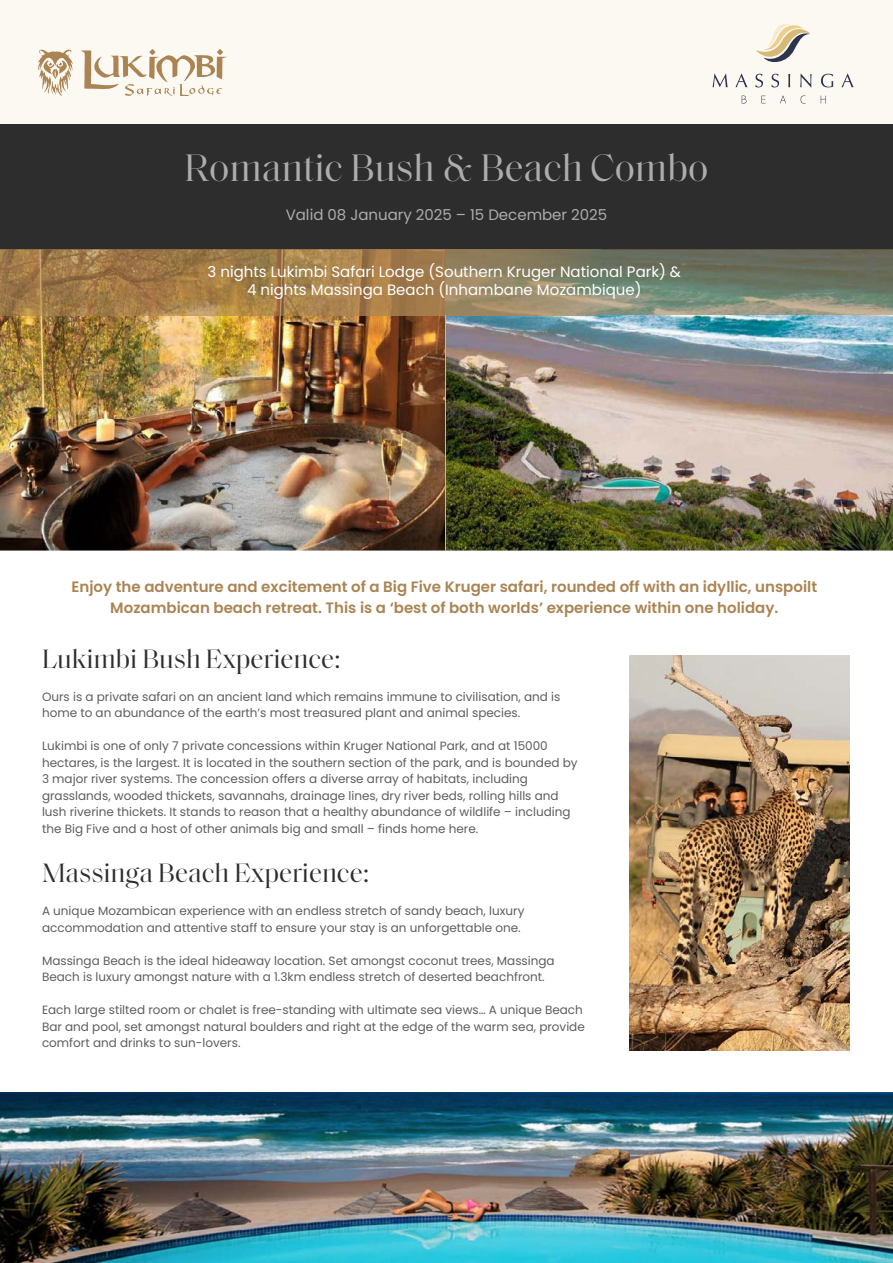
<style>
.page{position:relative;width:893px;height:1263px;background:#fff}
.page>*{position:absolute;margin:0;border:0;box-sizing:border-box;transform-origin:0 0}
.t1{font:39px "Saol Display";color:#adadad}
.t2{font:27px "Saol Display";color:#2d2d2d}
.t3{font:600 15px/21px "Poppins";color:#aa8453;text-align:center}
.t4{font:15px/18px "Poppins";color:#fff;text-align:center}
.t5{font:15px "Poppins";color:#adadad}
.t6{font:12px/16.5px "Poppins";color:#5d5d5d}
</style>
<div class="page">
<img style="left:0;top:315px;width:893px;height:235px">
<div style="left:0;top:0;width:893px;height:126px;background:#fcf8f2"></div>
<div style="left:0;top:124px;width:893px;height:126px;background:#2d2d2d"></div>
<svg style="left:38px;top:49px;width:35px;height:47px"></svg>
<svg style="left:81px;top:49px;width:145px;height:47px"></svg>
<img style="left:0;top:250px;width:893px;height:65px">
<svg style="left:0;top:249px;width:893px;height:1px"></svg>
<img style="left:292px;top:249px;width:308px;height:1px">
<svg style="left:713px;top:74px;width:15px;height:13px"></svg>
<svg style="left:735px;top:74px;width:12px;height:13px"></svg>
<svg style="left:755px;top:74px;width:8px;height:13px"></svg>
<svg style="left:771px;top:74px;width:8px;height:13px"></svg>
<svg style="left:788px;top:74px;width:2px;height:13px"></svg>
<svg style="left:800px;top:74px;width:11px;height:13px"></svg>
<svg style="left:821px;top:74px;width:12px;height:13px"></svg>
<svg style="left:842px;top:74px;width:12px;height:13px"></svg>
<svg style="left:742px;top:96px;width:4px;height:8px"></svg>
<svg style="left:761px;top:96px;width:4px;height:7px"></svg>
<svg style="left:780px;top:96px;width:6px;height:7px"></svg>
<svg style="left:821px;top:96px;width:5px;height:7px"></svg>
<svg style="left:756px;top:24px;width:54px;height:39px"></svg>
<hr style="left:445px;top:315px;width:1px;height:235px;background:#ceb499">
<img style="left:630px;top:655px;width:220px;height:395px">
<img style="left:0;top:1093px;width:893px;height:170px">
<h1 class="t1" style="left:185px;top:140px;width:525px">Romantic Bush &amp; Beach Combo</h1>
<p class="t5" style="left:286px;top:206px;width:323px">Valid 08 January 2025 – 15 December 2025</p>
<p class="t4" style="left:208px;top:263px;width:475px">3 nights Lukimbi Safari Lodge (Southern Kruger National Park) &amp;<br>4 nights Massinga Beach (Inhambane Mozambique)</p>
<p class="t3" style="left:72px;top:576px;width:747px">Enjoy the adventure and excitement of a Big Five Kruger safari, rounded off with an idyllic, unspoilt<br>Mozambican beach retreat. This is a ‘best of both worlds’ experience within one holiday.</p>
<h2 class="t2" style="left:42px;top:639px;width:300px">Lukimbi Bush Experience:</h2>
<p class="t6" style="left:42px;top:688px;width:520px">Ours is a private safari on an ancient land which remains immune to civilisation, and is home to an abundance of the earth’s most treasured plant and animal species.</p>
<p class="t6" style="left:42px;top:738px;width:537px">Lukimbi is one of only 7 private concessions within Kruger National Park, and at 15000 hectares, is the largest. It is located in the southern section of the park, and is bounded by 3 major river systems. The concession offers a diverse array of habitats, including grasslands, wooded thickets, savannahs, drainage lines, dry river beds, rolling hills and lush riverine thickets. It stands to reason that a healthy abundance of wildlife – including the Big Five and a host of other animals big and small – finds home here.</p>
<h2 class="t2" style="left:42px;top:853px;width:329px">Massinga Beach Experience:</h2>
<p class="t6" style="left:42px;top:903px;width:484px">A unique Mozambican experience with an endless stretch of sandy beach, luxury accommodation and attentive staff to ensure your stay is an unforgettable one.</p>
<p class="t6" style="left:42px;top:952px;width:514px">Massinga Beach is the ideal hideaway location. Set amongst coconut trees, Massinga<br>Beach is luxury amongst nature with a 1.3km endless stretch of deserted beachfront.</p>
<p class="t6" style="left:42px;top:1002px;width:544px">Each large stilted room or chalet is free-standing with ultimate sea views… A unique Beach<br>Bar and pool, set amongst natural boulders and right at the edge of the warm sea, provide comfort and drinks to sun-lovers.</p>
</div>
